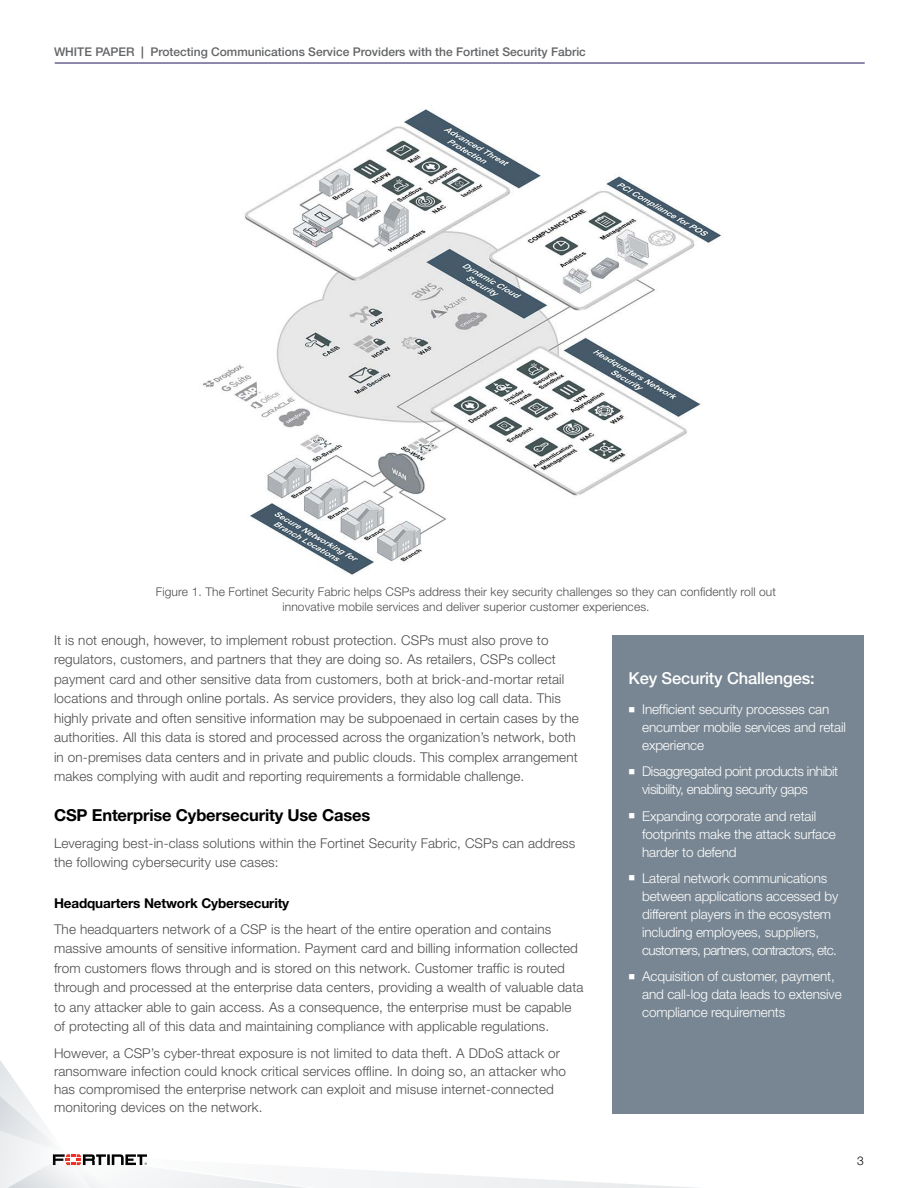
<style>
.page{position:relative;width:918px;height:1188px;background:#fff}
.page>*{position:absolute;margin:0;border:0;box-sizing:border-box;transform-origin:0 0}
.Body_Copy_Sub-SUBHEA{font:700 16.5px "Helvetica Neue LT Pro";letter-spacing:-.01em;color:#000}
.Sidebar-call_out{font:500 16.5px "Helvetica Neue LT Pro";letter-spacing:-.01em;color:#fff}
.Body_Copy{font:300 13.5px/19.5px "Helvetica Neue LT Pro";letter-spacing:.01em;color:#4d4d4f}
.Sidebar_-_Bullets_co{font:300 13.5px/18px "Helvetica Neue LT Pro";letter-spacing:-.01em;color:#fff}
.Sidebar_-_Bullets_co-2{font:300 13.5px/18px "Helvetica Neue LT Pro";letter-spacing:-.03em;color:#fff}
.Body_Copy_Sub-SUBHEA-2{font:700 13.5px "Helvetica Neue LT Pro";letter-spacing:-.01em;color:#000}
.Body_Copy-2{font:300 12px/15px "Helvetica Neue LT Pro";letter-spacing:.01em;color:#4d4d4f;text-align:center}
.t1{font:500 12px "Helvetica Neue LT Pro";color:#636466}
.t2{font:300 12px "Helvetica Neue LT Pro";color:#000}
.s1{font-weight:700}
</style>
<div class="page">
<hr style="left:55px;top:63px;width:810px;height:1px;background:#23145f">
<svg style="left:0;top:1060px;width:697px;height:128px"></svg>
<div style="left:612px;top:635px;width:252px;height:479px;background:#778692"></div>
<img style="left:202px;top:109px;width:519px;height:466px">
<p class="t1" style="left:54px;top:44px;width:533px">WHITE PAPER <span class="s1">|</span> Protecting Communications Service Providers with the Fortinet Security Fabric</p>
<p class="Body_Copy-2" style="left:156px;top:584px;width:622px">Figure 1. The Fortinet Security Fabric helps CSPs address their key security challenges so they can confidently roll out innovative mobile services and deliver superior customer experiences.</p>
<p class="Body_Copy" style="left:54px;top:630px;width:526px">It is not enough, however, to implement robust protection. CSPs must also prove to regulators, customers, and partners that they are doing so. As retailers, CSPs collect payment card and other sensitive data from customers, both at brick-and-mortar retail locations and through online portals. As service providers, they also log call data. This highly private and often sensitive information may be subpoenaed in certain cases by the authorities. All this data is stored and processed across the organization’s network, both in on-premises data centers and in private and public clouds. This complex arrangement makes complying with audit and reporting requirements a formidable challenge.</p>
<p class="Body_Copy_Sub-SUBHEA" style="left:54px;top:805px;width:318px">CSP Enterprise Cybersecurity Use Cases</p>
<p class="Body_Copy" style="left:54px;top:833px;width:523px">Leveraging best-in-class solutions within the Fortinet Security Fabric, CSPs can address the following cybersecurity use cases:</p>
<p class="Body_Copy_Sub-SUBHEA-2" style="left:54px;top:894px;width:237px">Headquarters Network Cybersecurity</p>
<p class="Body_Copy" style="left:54px;top:919px;width:531px">The headquarters network of a CSP is the heart of the entire operation and contains massive amounts of sensitive information. Payment card and billing information collected from customers flows through and is stored on this network. Customer traffic is routed through and processed at the enterprise data centers, providing a wealth of valuable data to any attacker able to gain access. As a consequence, the enterprise must be capable of protecting all of this data and maintaining compliance with applicable regulations.</p>
<p class="Body_Copy" style="left:54px;top:1044px;width:514px;line-height:18px">However, a CSP’s cyber-threat exposure is not limited to data theft. A DDoS attack or ransomware infection could knock critical services offline. In doing so, an attacker who has compromised the enterprise network can exploit and misuse internet-connected monitoring devices on the network.</p>
<p class="Sidebar-call_out" style="left:629px;top:668px;width:188px">Key Security Challenges:</p>
<p class="Sidebar_-_Bullets_co" style="left:642px;top:700px;width:205px;text-indent:-14px">■ Inefficient security processes can encumber mobile services and retail experience</p>
<p class="Sidebar_-_Bullets_co-2" style="left:642px;top:762px;width:198px;text-indent:-14px">■ Disaggregated point products inhibit visibility, enabling security gaps</p>
<p class="Sidebar_-_Bullets_co" style="left:642px;top:807px;width:195px;text-indent:-14px">■ Expanding corporate and retail footprints make the attack surface harder to defend</p>
<p class="Sidebar_-_Bullets_co" style="left:642px;top:869px;width:198px;text-indent:-14px">■ Lateral network communications between applications accessed by different players in the ecosystem including employees, suppliers, customers, partners, contractors, etc.</p>
<p class="Sidebar_-_Bullets_co" style="left:642px;top:967px;width:201px;text-indent:-14px">■ Acquisition of customer, payment, and call-log data leads to extensive compliance requirements</p>
<p class="t2" style="left:857px;top:1154px;width:8px">3</p>
</div>
